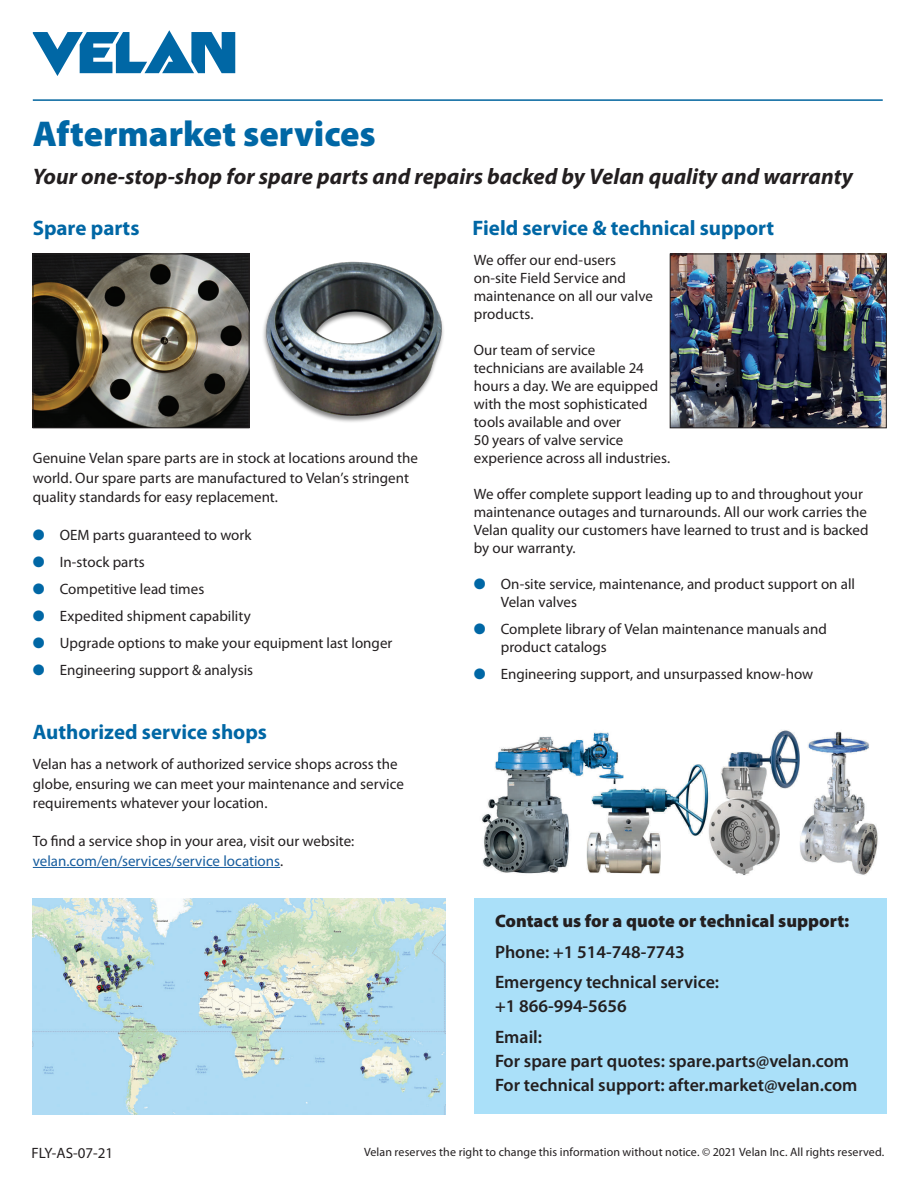
<style>
.page{position:relative;width:918px;height:1188px;background:#fff}
.page>*{position:absolute;margin:0;border:0;box-sizing:border-box;transform-origin:0 0}
.t1{font:900 36px "Myriad Pro";color:#0067a5}
.t2{font:italic 700 22.5px "Myriad Pro";color:#231f20}
.t3{font:700 21px "Myriad Pro";color:#0067a5}
.t4{font:600 18px/30.8px "Myriad Pro";color:#231f20}
.t5{font:900 18px "Myriad Pro";color:#231f20}
.t6{font:15px/18px "Myriad Pro";color:#231f20}
.t7{font:12px "Myriad Pro";letter-spacing:.005em;color:#231f20}
.s1{color:#0067a5}
.s2{color:#175d9e}
</style>
<div class="page">
<hr style="left:33px;top:99px;width:850px;height:2px;background:#00649e">
<svg style="left:33px;top:30px;width:202px;height:46px"></svg>
<hr style="left:33px;top:867px;width:247px;height:1px;background:#175d9e">
<img style="left:33px;top:898px;width:413px;height:216px">
<div style="left:474px;top:898px;width:412px;height:216px;background:#aae0f9"></div>
<img style="left:263px;top:261px;width:181px;height:161px">
<img style="left:35px;top:256px;width:212px;height:170px">
<div style="left:33px;top:254px;width:216px;height:174px;border:1px solid #231f20"></div>
<img style="left:672px;top:256px;width:213px;height:170px">
<div style="left:670px;top:254px;width:217px;height:174px;border:1px solid #231f20"></div>
<img style="left:482px;top:730px;width:396px;height:146px">
<h1 class="t1" style="left:33px;top:110px;width:344px">Aftermarket services</h1>
<h2 class="t2" style="left:33px;top:162px;width:822px">Your one-stop-shop for spare parts and repairs backed by Velan quality and warranty</h2>
<h3 class="t3" style="left:33px;top:215px;width:108px">Spare parts</h3>
<p class="t6" style="left:33px;top:448px;width:387px;line-height:19.5px">Genuine Velan spare parts are in stock at locations around the world. Our spare parts are manufactured to Velan’s stringent quality standards for easy replacement.</p>
<p class="t6" style="left:33px;top:526px;width:220px"><span class="s1">●</span> OEM parts guaranteed to work</p>
<p class="t6" style="left:33px;top:553px;width:114px"><span class="s1">●</span> In-stock parts</p>
<p class="t6" style="left:33px;top:580px;width:173px"><span class="s1">●</span> Competitive lead times</p>
<p class="t6" style="left:33px;top:607px;width:220px"><span class="s1">●</span> Expedited shipment capability</p>
<p class="t6" style="left:33px;top:634px;width:361px"><span class="s1">●</span> Upgrade options to make your equipment last longer</p>
<p class="t6" style="left:33px;top:661px;width:222px"><span class="s1">●</span> Engineering support &amp; analysis</p>
<h3 class="t3" style="left:33px;top:719px;width:236px">Authorized service shops</h3>
<p class="t6" style="left:33px;top:754px;width:373px;line-height:19.5px">Velan has a network of authorized service shops across the globe, ensuring we can meet your maintenance and service requirements whatever your location.</p>
<p class="t6" style="left:33px;top:831px;width:323px;line-height:19.5px">To find a service shop in your area, visit our website: <span class="s2">velan.com/en/services/service locations</span>.</p>
<h3 class="t3" style="left:472px;top:215px;width:303px">Field service &amp; technical support</h3>
<p class="t6" style="left:474px;top:251px;width:181px">We offer our end-users on-site Field Service and maintenance on all our valve products.</p>
<p class="t6" style="left:474px;top:341px;width:198px">Our team of service<br>technicians are available 24 hours a day. We are equipped with the most sophisticated tools available and over<br>50 years of valve service experience across all industries.</p>
<p class="t6" style="left:474px;top:485px;width:396px">We offer complete support leading up to and throughout your maintenance outages and turnarounds. All our work carries the Velan quality our customers have learned to trust and is backed by our warranty.</p>
<p class="t6" style="left:501px;top:575px;width:356px;text-indent:-27px"><span class="s1">●</span> On-site service, maintenance, and product support on all<br>Velan valves</p>
<p class="t6" style="left:501px;top:620px;width:328px;text-indent:-27px"><span class="s1">●</span> Complete library of Velan maintenance manuals and product catalogs</p>
<p class="t6" style="left:474px;top:665px;width:341px"><span class="s1">●</span> Engineering support, and unsurpassed know-how</p>
<p class="t5" style="left:495px;top:909px;width:356px">Contact us for a quote or technical support:</p>
<p class="t4" style="left:495px;top:936px;width:226px">Phone: +1 514-748-7743<br>Emergency technical service:</p>
<p class="t4" style="left:495px;top:991px;width:133px">+1 866-994-5656<br>Email:</p>
<p class="t4" style="left:495px;top:1049px;width:364px;line-height:24px">For spare part quotes: spare.parts@velan.com<br>For technical support: after.market@velan.com</p>
<p class="t6" style="left:32px;top:1144px;width:83px">FLY-AS-07-21</p>
<p class="t7" style="left:364px;top:1145px;width:522px">Velan reserves the right to change this information without notice. © 2021 Velan Inc. All rights reserved.</p>
</div>
